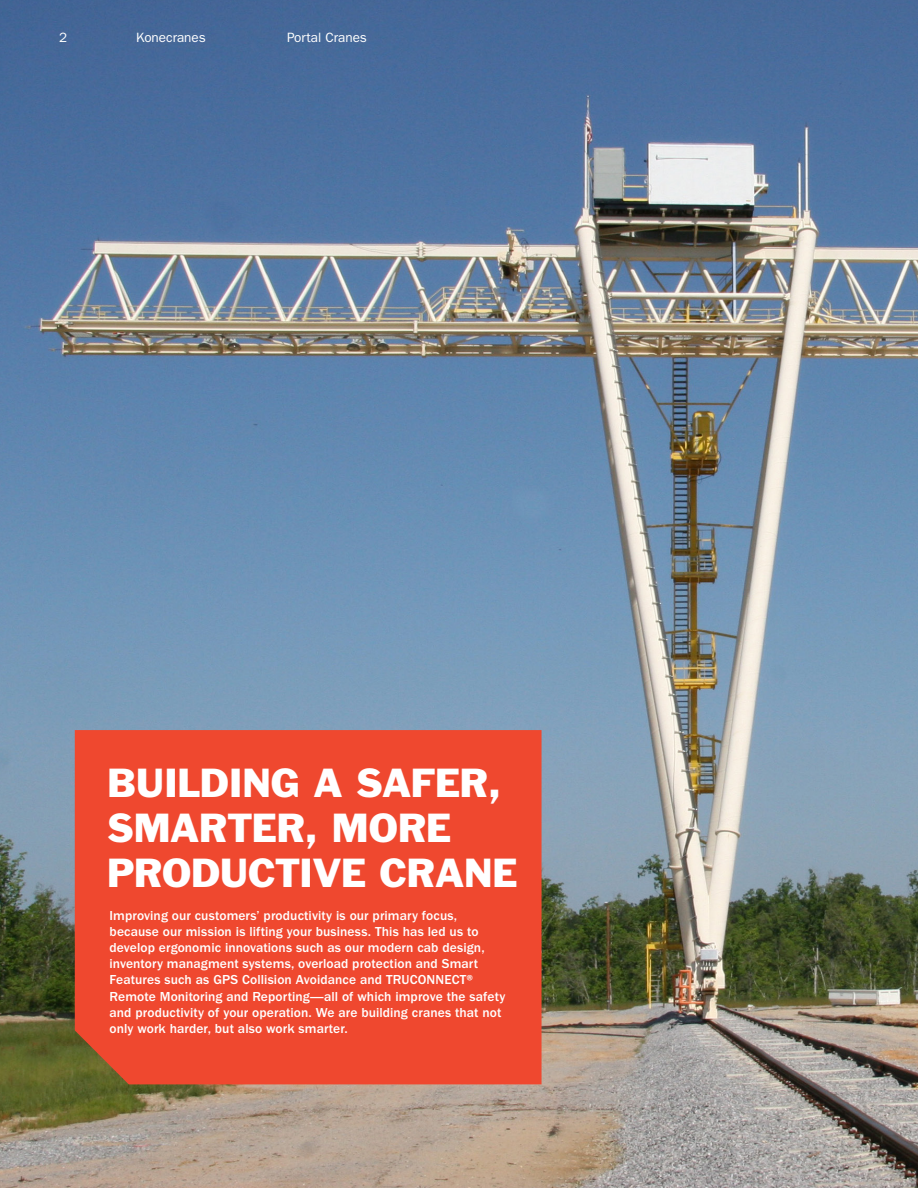
<style>
.page{position:relative;width:918px;height:1188px;background:#fff}
.page>*{position:absolute;margin:0;border:0;box-sizing:border-box;transform-origin:0 0}
.Sub_heading__9_11{font:37.5px/45px "Franklin Gothic Std";letter-spacing:-.015em;color:#fff}
.Sub_heading__9_11-2{font:500 13.5px/16.2px "ITC Franklin Gothic Std";letter-spacing:.005em;color:#fff}
.t1{font:13.5px "ITC Franklin Gothic Std";color:#fff}
</style>
<div class="page">
<img style="left:0;top:0;width:918px;height:1188px">
<div style="left:75px;top:730px;width:467px;height:354px;background:#ef482f"></div>
<hr style="left:917px;top:0;width:1px;height:415px;background:#75787b">
<p class="t1" style="left:59px;top:30px;width:10px">2</p>
<p class="t1" style="left:136px;top:30px;width:71px">Konecranes</p>
<p class="t1" style="left:287px;top:30px;width:81px">Portal Cranes</p>
<p class="Sub_heading__9_11" style="left:107px;top:760px;width:412px">BUILDING A SAFER,<br>SMARTER, MORE<br>PRODUCTIVE CRANE</p>
<p class="Sub_heading__9_11-2" style="left:110px;top:907px;width:397px">Improving our customers’ productivity is our primary focus, because our mission is lifting your business. This has led us to develop ergonomic innovations such as our modern cab design, inventory managment systems, overload protection and Smart Features such as GPS Collision Avoidance and TRUCONNECT® Remote Monitoring and Reporting—all of which improve the safety and productivity of your operation. We are building cranes that not only work harder, but also work smarter.</p>
</div>
